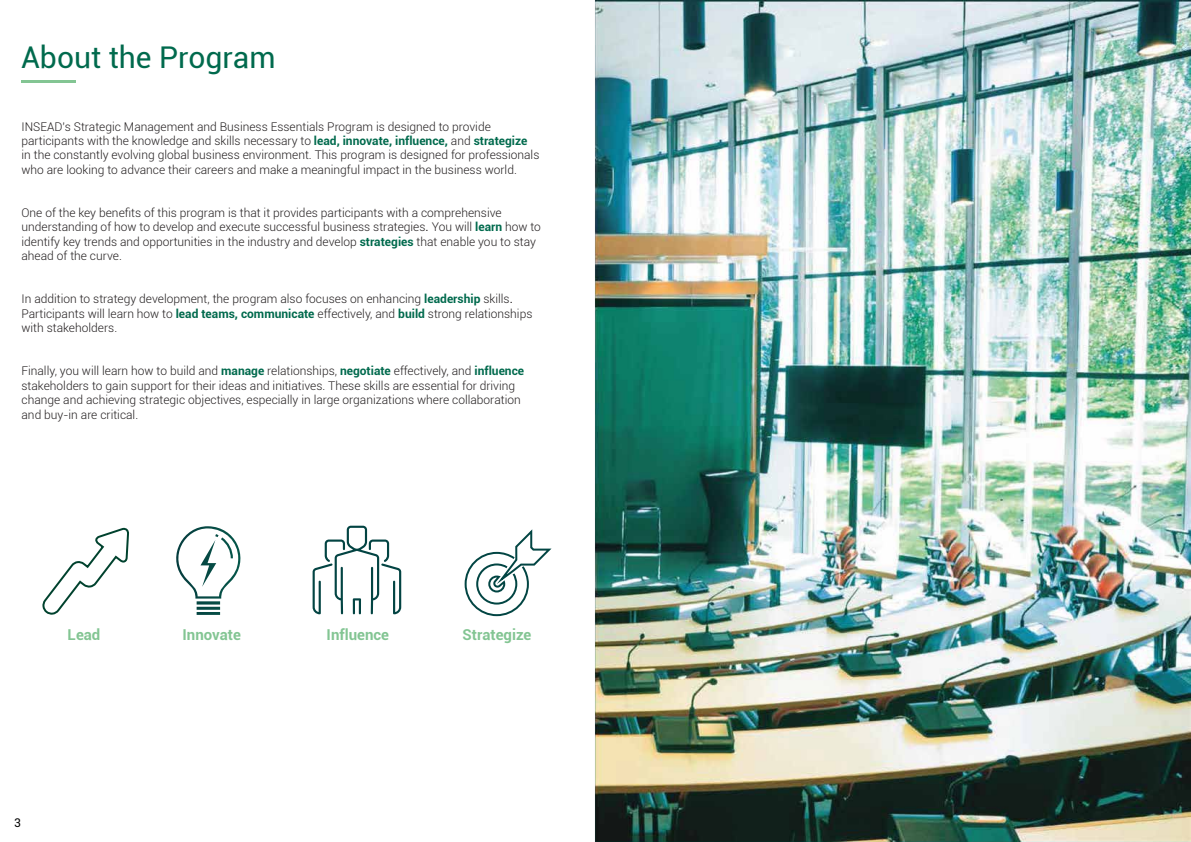
<style>
.page{position:relative;width:1191px;height:842px;background:#fff}
.page>*{position:absolute;margin:0;border:0;box-sizing:border-box;transform-origin:0 0}
.t1{font:30px "Roboto";color:#006a4d}
.t2{font:700 15px "Roboto";color:#83c593}
.t3{font:300 12px/14.4px "Roboto";color:#231f20}
.t4{font:12px "Roboto Slab";color:#000}
.s1{font-weight:700;color:#006a4d}
.s2{font-weight:400}
</style>
<div class="page">
<hr style="left:21px;top:80px;width:54px;height:3px;background:#83c593">
<svg style="left:464px;top:529px;width:88px;height:88px"></svg>
<svg style="left:42px;top:527px;width:86px;height:88px"></svg>
<svg style="left:312px;top:526px;width:89px;height:88px"></svg>
<svg style="left:176px;top:526px;width:65px;height:89px"></svg>
<img style="left:595px;top:0;width:596px;height:842px">
<h1 class="t1" style="left:21px;top:36px;width:256px">About the Program</h1>
<p class="t3" style="left:21px;top:119px;width:519px">INSEAD's Strategic Management and Business Essentials Program is designed to provide participants with the knowledge and skills necessary to <span class="s1">lead, innovate, influence,</span> and <span class="s1">strategize </span>in the constantly evolving global business environment. This program is designed for professionals who are looking to advance their careers and make a meaningful impact in the business world.</p>
<p class="t3" style="left:21px;top:205px;width:521px">One of the key benefits of this program is that it provides participants with a comprehensive understanding of how to develop and execute successful business strategies<span class="s2">.</span> You will <span class="s1">learn</span> how to identify key trends and opportunities in the industry and develop <span class="s1">strategies</span> that enable you to stay ahead of the curve.</p>
<p class="t3" style="left:21px;top:291px;width:512px">In addition to strategy development, the program also focuses on enhancing <span class="s1">leadership</span> skills<span class="s2">.<br></span>Participants will learn how to <span class="s1">lead teams, communicate</span> effectively, and <span class="s1">build</span> strong relationships with stakeholders.</p>
<p class="t3" style="left:21px;top:363px;width:504px">Finally, you will learn how to build and <span class="s1">manage</span> relationships, <span class="s1">negotiate</span> effectively, and <span class="s1">influence </span>stakeholders to gain support for their ideas and initiatives. These skills are essential for driving change and achieving strategic objectives, especially in large organizations where collaboration and buy-in are critical.</p>
<p class="t2" style="left:68px;top:624px;width:34px">Lead</p>
<p class="t2" style="left:183px;top:624px;width:60px">Innovate</p>
<p class="t2" style="left:327px;top:624px;width:64px">Influence</p>
<p class="t2" style="left:462px;top:624px;width:70px">Strategize</p>
<p class="t4" style="left:14px;top:814px;width:8px">3</p>
</div>
